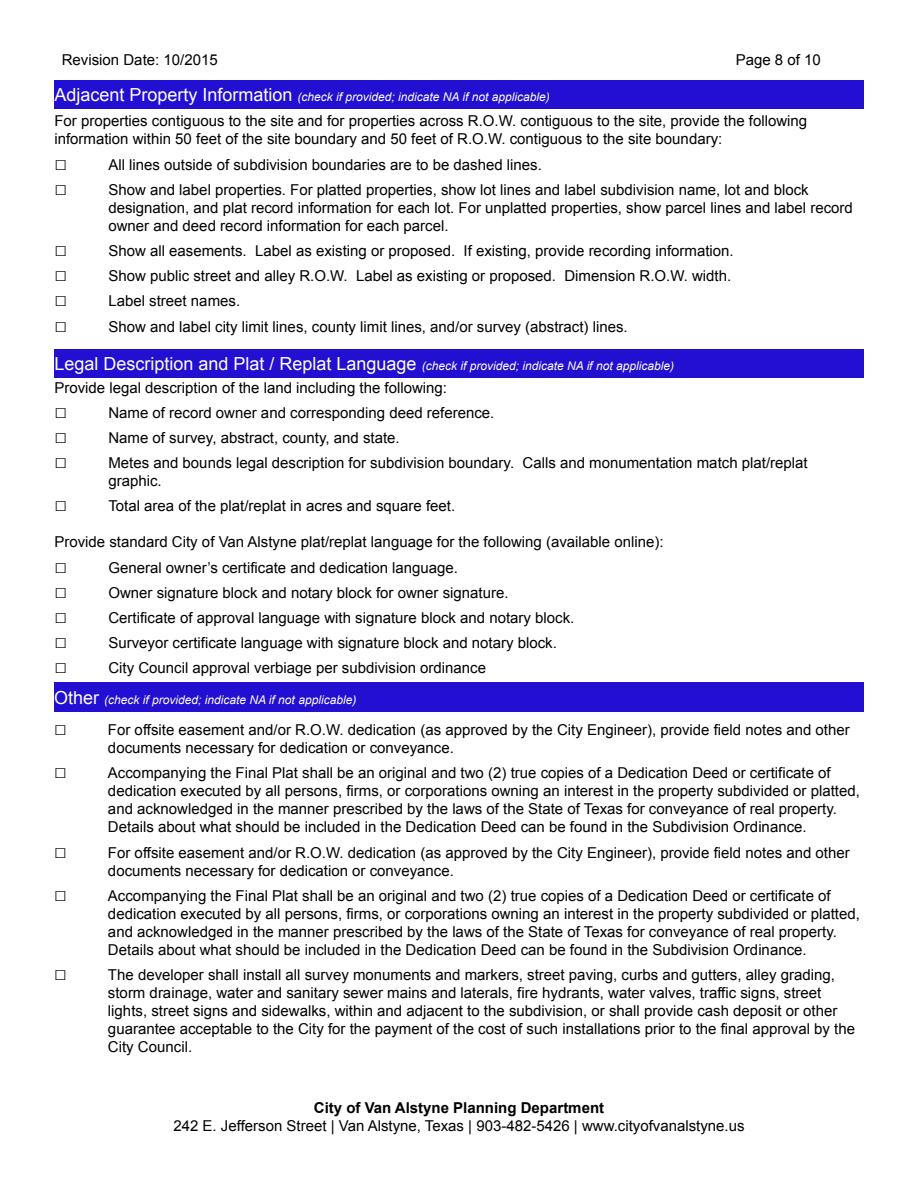
<style>
.page{position:relative;width:918px;height:1188px;background:#fff}
.page>*{position:absolute;margin:0;border:0;box-sizing:border-box;transform-origin:0 0}
.t1{font:15px/18px "Arial";color:#000}
.t2{font:700 15px "Arial";color:#000}
.t3{font:italic 12px "Arial";color:#fff}
.s1{font-style:normal;font-size:18px}
.s2{font-size:21px}
</style>
<div class="page">
<div style="left:54px;top:80px;width:810px;height:29px;background:#230fd2"></div>
<div style="left:54px;top:350px;width:810px;height:28px;background:#230fd2"></div>
<div style="left:54px;top:683px;width:810px;height:29px;background:#230fd2"></div>
<p class="t1" style="left:62px;top:51px;width:157px">Revision Date: 10/2015</p>
<p class="t1" style="left:736px;top:51px;width:87px">Page 8 of 10</p>
<p class="t3" style="left:54px;top:89px;width:497px"><span class="s1">Adjacent Property Information</span> (check if provided; indicate NA if not applicable)</p>
<p class="t1" style="left:54px;top:112px;width:754px">For properties contiguous to the site and for properties across R.O.W. contiguous to the site, provide the following information within 50 feet of the site boundary and 50 feet of R.O.W. contiguous to the site boundary:</p>
<p class="t1" style="left:54px;top:155px;width:489px"><span class="s2">□</span> All lines outside of subdivision boundaries are to be dashed lines.</p>
<p class="t1" style="left:108px;top:180px;width:746px;text-indent:-54px"><span class="s2">□</span> Show and label properties. For platted properties, show lot lines and label subdivision name, lot and block designation, and plat record information for each lot. For unplatted properties, show parcel lines and label record owner and deed record information for each parcel.</p>
<p class="t1" style="left:54px;top:242px;width:681px"><span class="s2">□</span> Show all easements. Label as existing or proposed. If existing, provide recording information.</p>
<p class="t1" style="left:54px;top:267px;width:678px"><span class="s2">□</span> Show public street and alley R.O.W. Label as existing or proposed. Dimension R.O.W. width.</p>
<p class="t1" style="left:54px;top:292px;width:187px"><span class="s2">□</span> Label street names.</p>
<p class="t1" style="left:54px;top:317px;width:575px"><span class="s2">□</span> Show and label city limit lines, county limit lines, and/or survey (abstract) lines.</p>
<p class="t3" style="left:54px;top:358px;width:621px"><span class="s1">Legal Description and Plat / Replat Language</span> (check if provided; indicate NA if not applicable)</p>
<p class="t1" style="left:54px;top:378px;width:394px">Provide legal description of the land including the following:</p>
<p class="t1" style="left:54px;top:403px;width:442px"><span class="s2">□</span> Name of record owner and corresponding deed reference.</p>
<p class="t1" style="left:54px;top:429px;width:347px"><span class="s2">□</span> Name of survey, abstract, county, and state.</p>
<p class="t1" style="left:108px;top:454px;width:701px;text-indent:-54px"><span class="s2">□</span> Metes and bounds legal description for subdivision boundary. Calls and monumentation match plat/replat graphic.</p>
<p class="t1" style="left:54px;top:497px;width:402px"><span class="s2">□</span> Total area of the plat/replat in acres and square feet.</p>
<p class="t1" style="left:54px;top:533px;width:611px">Provide standard City of Van Alstyne plat/replat language for the following (available online):</p>
<p class="t1" style="left:54px;top:558px;width:405px"><span class="s2">□</span> General owner’s certificate and dedication language.</p>
<p class="t1" style="left:54px;top:583px;width:456px"><span class="s2">□</span> Owner signature block and notary block for owner signature.</p>
<p class="t1" style="left:54px;top:609px;width:522px"><span class="s2">□</span> Certificate of approval language with signature block and notary block.</p>
<p class="t1" style="left:54px;top:634px;width:504px"><span class="s2">□</span> Surveyor certificate language with signature block and notary block.</p>
<p class="t1" style="left:54px;top:659px;width:433px"><span class="s2">□</span> City Council approval verbiage per subdivision ordinance</p>
<p class="t3" style="left:54px;top:692px;width:304px"><span class="s1">Other</span> (check if provided; indicate NA if not applicable)</p>
<p class="t1" style="left:108px;top:721px;width:743px;text-indent:-54px"><span class="s2">□</span> For offsite easement and/or R.O.W. dedication (as approved by the City Engineer), provide field notes and other documents necessary for dedication or conveyance.</p>
<p class="t1" style="left:108px;top:764px;width:754px;text-indent:-54px"><span class="s2">□</span> Accompanying the Final Plat shall be an original and two (2) true copies of a Dedication Deed or certificate of dedication executed by all persons, firms, or corporations owning an interest in the property subdivided or platted, and acknowledged in the manner prescribed by the laws of the State of Texas for conveyance of real property.<br>Details about what should be included in the Dedication Deed can be found in the Subdivision Ordinance.</p>
<p class="t1" style="left:108px;top:843px;width:743px;text-indent:-54px"><span class="s2">□</span> For offsite easement and/or R.O.W. dedication (as approved by the City Engineer), provide field notes and other documents necessary for dedication or conveyance.</p>
<p class="t1" style="left:108px;top:887px;width:754px;text-indent:-54px"><span class="s2">□</span> Accompanying the Final Plat shall be an original and two (2) true copies of a Dedication Deed or certificate of dedication executed by all persons, firms, or corporations owning an interest in the property subdivided or platted, and acknowledged in the manner prescribed by the laws of the State of Texas for conveyance of real property.<br>Details about what should be included in the Dedication Deed can be found in the Subdivision Ordinance.</p>
<p class="t1" style="left:108px;top:966px;width:749px;text-indent:-54px"><span class="s2">□</span> The developer shall install all survey monuments and markers, street paving, curbs and gutters, alley grading, storm drainage, water and sanitary sewer mains and laterals, fire hydrants, water valves, traffic signs, street lights, street signs and sidewalks, within and adjacent to the subdivision, or shall provide cash deposit or other guarantee acceptable to the City for the payment of the cost of such installations prior to the final approval by the City Council.</p>
<p class="t2" style="left:314px;top:1097px;width:292px">City of Van Alstyne Planning Department</p>
<p class="t1" style="left:173px;top:1117px;width:573px">242 E. Jefferson Street | Van Alstyne, Texas | 903-482-5426 | www.cityofvanalstyne.us</p>
</div>
